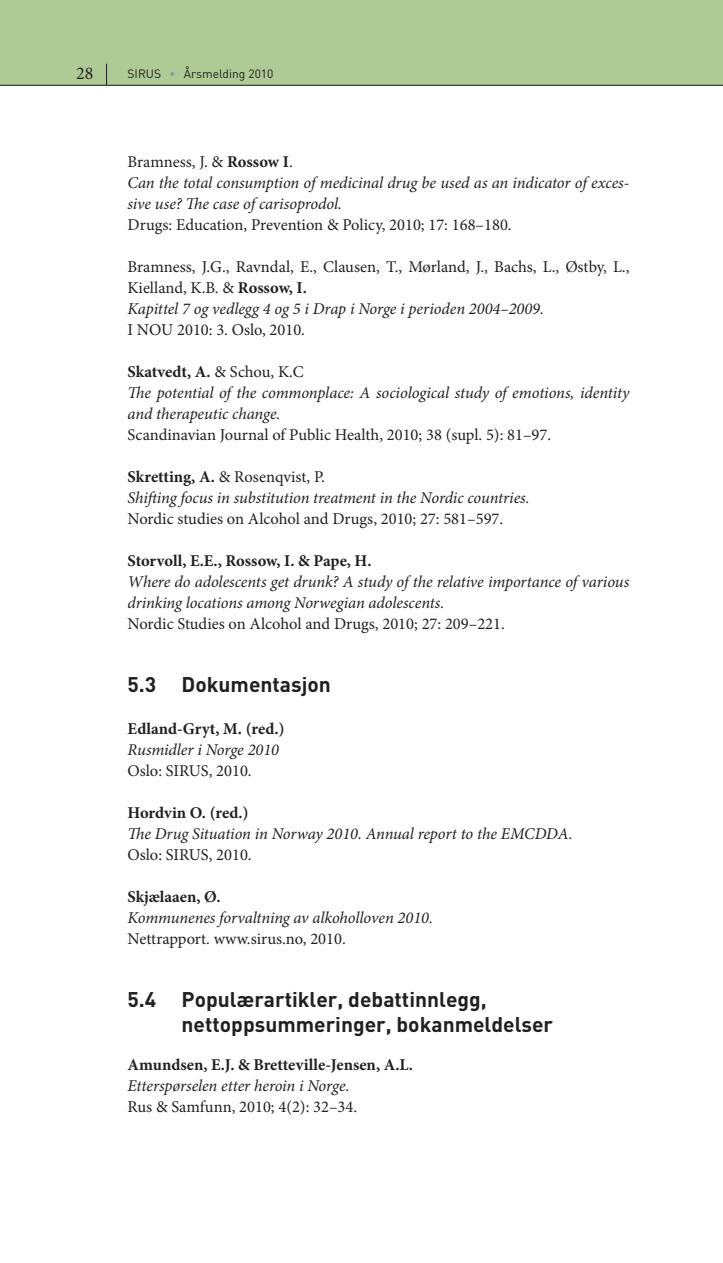
<style>
.page{position:relative;width:723px;height:1263px;background:#fff}
.page>*{position:absolute;margin:0;border:0;box-sizing:border-box;transform-origin:0 0}
.t1{font:700 21px/25.2px "DIN";color:#231f20}
.t2{font:18px "Minion Pro";color:#231f20}
.t3{font:italic 16.5px/21px "Minion Pro";letter-spacing:-.01em;color:#231f20}
.t4{font:16.5px/21px "Minion Pro";color:#231f20}
.t5{font:700 16.5px "Minion Pro";color:#231f20}
.t6{font:12px "DIN";color:#231f20}
.s1{font-weight:700;color:#939598}
.s2{font-style:normal}
.s3{font-weight:700;font-style:normal}
.s4{font-weight:700}
.s5{font-style:italic}
</style>
<div class="page">
<div style="left:0;top:0;width:723px;height:85px;background:#aecb96"></div>
<hr style="left:0;top:85px;width:723px;height:1px;background:#231f20">
<svg style="left:106px;top:64px;width:1px;height:21px"></svg>
<p class="t2" style="left:76px;top:61px;width:19px">28</p>
<p class="t6" style="left:128px;top:66px;width:147px">SIRUS <span class="s1">•</span> Årsmelding 2010</p>
<p class="t3" style="left:128px;top:151px;width:503px"><span class="s2">Bramness, J. &amp;</span> <span class="s3">Rossow I</span><span class="s2">.<br></span>Can the total consumption of medicinal drug be used as an indicator of exces&shy;sive use? The case of carisoprodol.</p>
<p class="t4" style="left:128px;top:214px;width:386px">Drugs: Education, Prevention &amp; Policy, 2010; 17: 168–180.</p>
<p class="t4" style="left:128px;top:256px;width:503px">Bramness, J.G., Ravndal, E., Clausen, T., Mørland, J., Bachs, L., Østby, L.,<br>Kielland, K.B. &amp; <span class="s4">Rossow, I.<br></span><span class="s5">Kapittel 7 og vedlegg 4 og 5 i Drap i Norge i perioden 2004–2009.</span></p>
<p class="t4" style="left:128px;top:319px;width:179px">I NOU 2010: 3. Oslo, 2010.</p>
<p class="t3" style="left:128px;top:361px;width:503px"><span class="s3">Skatvedt, A.</span> <span class="s2">&amp; Schou, K.C<br></span>The potential of the commonplace: A sociological study of emotions, identity and therapeutic change.</p>
<p class="t4" style="left:128px;top:424px;width:425px">Scandinavian Journal of Public Health, 2010; 38 (supl. 5): 81–97.</p>
<p class="t3" style="left:128px;top:466px;width:403px"><span class="s3">Skretting, A.</span> <span class="s2">&amp; Rosenqvist, P.<br></span>Shifting focus in substitution treatment in the Nordic countries.</p>
<p class="t4" style="left:128px;top:508px;width:377px">Nordic studies on Alcohol and Drugs, 2010; 27: 581–597.</p>
<p class="t5" style="left:128px;top:549px;width:246px">Storvoll, E.E., Rossow, I. &amp; Pape, H.</p>
<p class="t3" style="left:128px;top:571px;width:503px">Where do adolescents get drunk? A study of the relative importance of various drinking locations among Norwegian adolescents.</p>
<p class="t4" style="left:128px;top:613px;width:379px">Nordic Studies on Alcohol and Drugs, 2010; 27: 209–221.</p>
<p class="t1" style="left:128px;top:671px;width:205px">5.3 Dokumentasjon</p>
<p class="t5" style="left:128px;top:717px;width:158px">Edland-Gryt, M. (red.)</p>
<p class="t3" style="left:128px;top:739px;width:153px">Rusmidler i Norge 2010</p>
<p class="t4" style="left:128px;top:760px;width:126px">Oslo: SIRUS, 2010.</p>
<p class="t5" style="left:128px;top:801px;width:122px">Hordvin O. (red.)</p>
<p class="t3" style="left:128px;top:823px;width:446px">The Drug Situation in Norway 2010. Annual report to the EMCDDA.</p>
<p class="t4" style="left:128px;top:844px;width:126px">Oslo: SIRUS, 2010.</p>
<p class="t5" style="left:128px;top:885px;width:94px">Skjælaaen, Ø.</p>
<p class="t3" style="left:128px;top:907px;width:307px">Kommunenes forvaltning av alkoholloven 2010.</p>
<p class="t4" style="left:128px;top:928px;width:220px">Nettrapport. www.sirus.no, 2010.</p>
<p class="t1" style="left:182px;top:986px;width:373px;text-indent:-54px">5.4 Populærartikler, debattinnlegg, nettoppsummeringer, bokanmeldelser</p>
<p class="t5" style="left:128px;top:1053px;width:287px">Amundsen, E.J. &amp; Bretteville-Jensen, A.L.</p>
<p class="t3" style="left:128px;top:1075px;width:223px">Etterspørselen etter heroin i Norge.</p>
<p class="t4" style="left:128px;top:1096px;width:231px">Rus &amp; Samfunn, 2010; 4(2): 32–34.</p>
</div>
